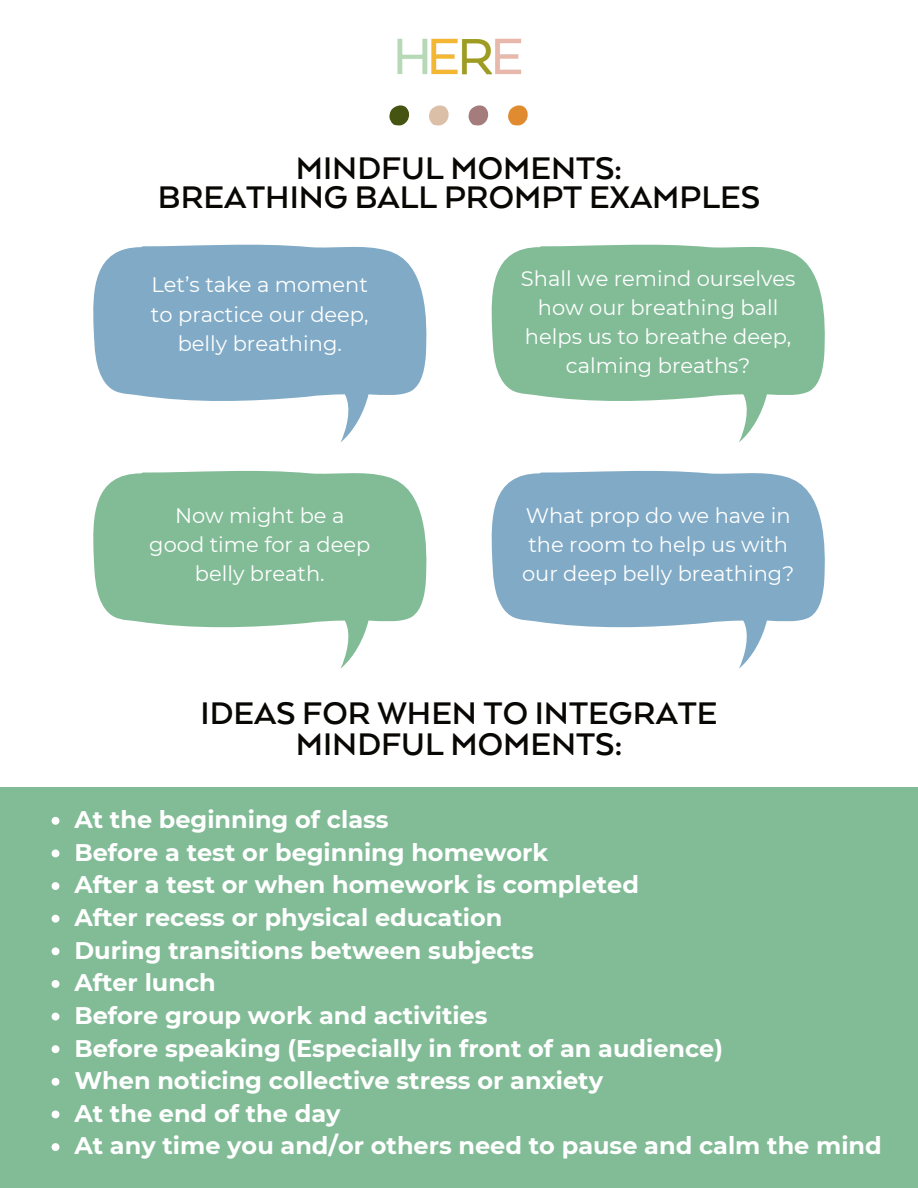
<style>
.page{position:relative;width:918px;height:1188px;background:#fff}
.page>*{position:absolute;margin:0;border:0;box-sizing:border-box;transform-origin:0 0}
.t1{font:700 36px/30.3px "Arquitecta";color:#080704;text-align:center}
.t2{font:700 24px/32.7px "Montserrat";color:#fff}
.t3{font:21px/29.2px "Montserrat";color:#fff;text-align:center}
</style>
<div class="page">
<img style="left:397px;top:38px;width:125px;height:37px">
<svg style="left:389px;top:105px;width:20px;height:21px"></svg>
<svg style="left:429px;top:105px;width:20px;height:21px"></svg>
<svg style="left:468px;top:105px;width:21px;height:21px"></svg>
<svg style="left:508px;top:105px;width:20px;height:21px"></svg>
<svg style="left:93px;top:244px;width:334px;height:198px;fill:#81aac6"></svg>
<svg style="left:491px;top:244px;width:334px;height:198px;fill:#82bc97"></svg>
<svg style="left:491px;top:471px;width:334px;height:198px;fill:#81aac6"></svg>
<svg style="left:93px;top:471px;width:334px;height:198px;fill:#82bc97"></svg>
<div style="left:0;top:787px;width:918px;height:401px;background:#82bc97"></div>
<svg style="left:52px;top:817px;width:7px;height:8px"></svg>
<svg style="left:52px;top:850px;width:7px;height:7px"></svg>
<svg style="left:52px;top:882px;width:7px;height:8px"></svg>
<svg style="left:52px;top:915px;width:7px;height:8px"></svg>
<svg style="left:52px;top:947px;width:7px;height:8px"></svg>
<svg style="left:52px;top:980px;width:7px;height:8px"></svg>
<svg style="left:52px;top:1013px;width:7px;height:8px"></svg>
<svg style="left:52px;top:1045px;width:7px;height:8px"></svg>
<svg style="left:52px;top:1078px;width:7px;height:8px"></svg>
<svg style="left:52px;top:1111px;width:7px;height:7px"></svg>
<svg style="left:52px;top:1143px;width:7px;height:8px"></svg>
<h1 class="t1" style="left:158px;top:152px;width:604px;line-height:29.2px">MINDFUL MOMENTS:<br>BREATHING BALL PROMPT EXAMPLES</h1>
<p class="t3" style="left:151px;top:270px;width:219px">Let’s take a moment to practice our deep, belly breathing.</p>
<p class="t3" style="left:521px;top:263px;width:276px">Shall we remind ourselves how our breathing ball helps us to breathe deep, calming breaths?</p>
<p class="t3" style="left:149px;top:500px;width:222px">Now might be a good time for a deep belly breath.</p>
<p class="t3" style="left:522px;top:500px;width:274px;text-align:left">What prop do we have in the room to help us with our deep belly breathing?</p>
<h1 class="t1" style="left:201px;top:697px;width:518px">IDEAS FOR WHEN TO INTEGRATE<br>MINDFUL MOMENTS:</h1>
<p class="t2" style="left:74px;top:802px;width:809px">At the beginning of class<br>Before a test or beginning homework<br>After a test or when homework is completed<br>After recess or physical education<br>During transitions between subjects<br>After lunch<br>Before group work and activities<br>Before speaking (Especially in front of an audience)<br>When noticing collective stress or anxiety<br>At the end of the day<br>At any time you and/or others need to pause and calm the mind</p>
</div>
